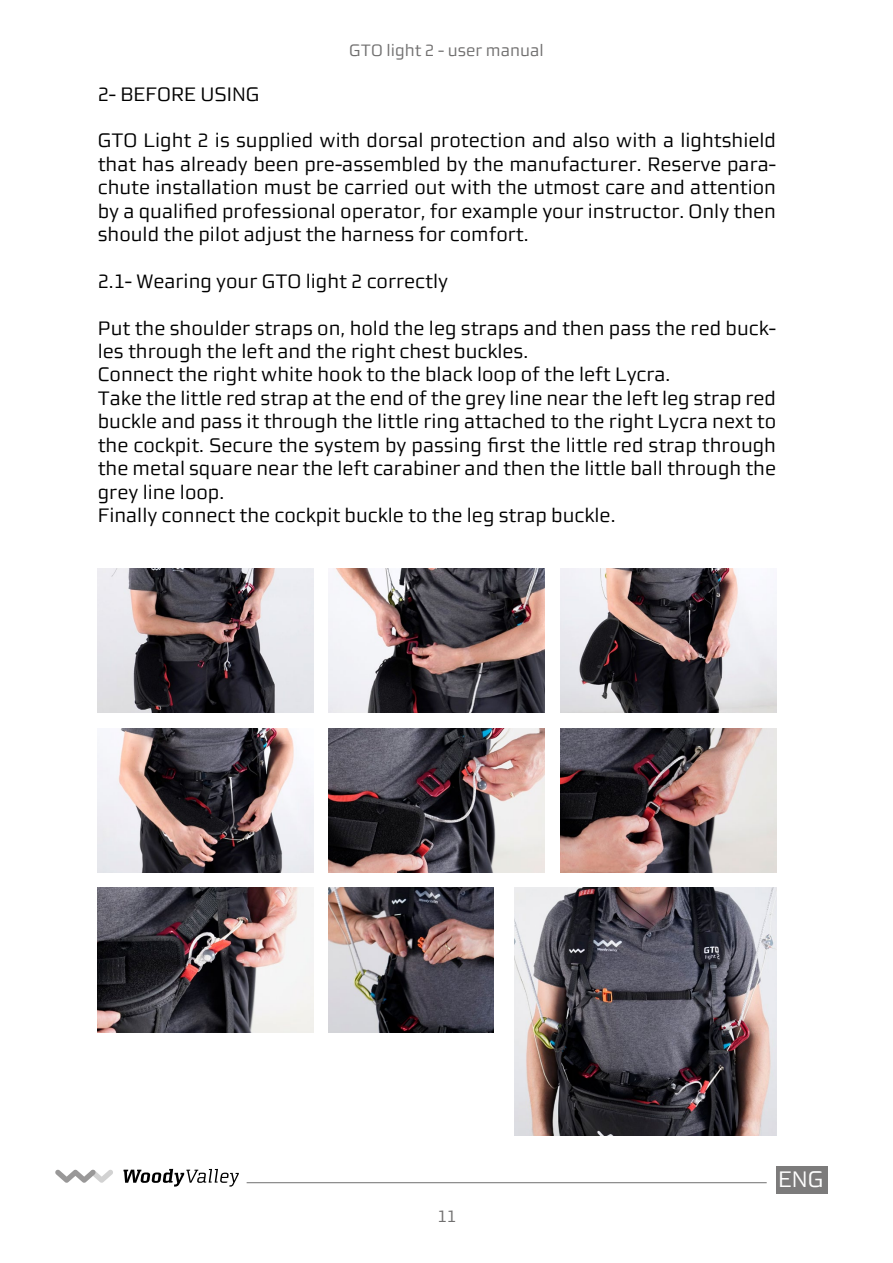
<style>
.page{position:relative;width:893px;height:1263px;background:#fff}
.page>*{position:absolute;margin:0;border:0;box-sizing:border-box;transform-origin:0 0}
.t1{font:22.5px "Morgan Sans Lining";color:#fff}
.t2{font:19.5px/23.4px "Morgan Sans Lining";color:#000;text-align:justify}
.t3{font:16.5px "Morgan Sans Lining";color:#706f6f}
</style>
<div class="page">
<hr style="left:247px;top:1182px;width:520px;height:1px;background:#706f6f">
<svg style="left:123px;top:1169px;width:116px;height:17px"></svg>
<svg style="left:55px;top:1169px;width:58px;height:14px"></svg>
<div style="left:776px;top:1166px;width:51px;height:28px;background:#7c7b7b"></div>
<img style="left:98px;top:568px;width:216px;height:145px">
<img style="left:98px;top:728px;width:216px;height:144px">
<img style="left:328px;top:888px;width:165px;height:144px">
<img style="left:328px;top:568px;width:216px;height:145px">
<img style="left:328px;top:728px;width:216px;height:144px">
<img style="left:560px;top:568px;width:216px;height:145px">
<img style="left:560px;top:728px;width:216px;height:144px">
<img style="left:98px;top:888px;width:216px;height:144px">
<img style="left:514px;top:888px;width:262px;height:247px">
<p class="t3" style="left:349px;top:41px;width:196px">GTO light 2 - user manual</p>
<p class="t2" style="left:98px;top:82px;width:163px">2- BEFORE USING</p>
<p class="t2" style="left:98px;top:129px;width:680px">GTO Light 2 is supplied with dorsal protection and also with a lightshield that has already been pre-assembled by the manufacturer. Reserve para&shy;chute installation must be carried out with the utmost care and attention by a qualified professional operator, for example your instructor. Only then should the pilot adjust the harness for comfort.</p>
<p class="t2" style="left:98px;top:269px;width:352px">2.1- Wearing your GTO light 2 correctly</p>
<p class="t2" style="left:98px;top:316px;width:680px;text-align:left">Put the shoulder straps on, hold the leg straps and then pass the red buck&shy;les through the left and the right chest buckles.<br>Connect the right white hook to the black loop of the left Lycra.<br>Take the little red strap at the end of the grey line near the left leg strap red buckle and pass it through the little ring attached to the right Lycra next to the cockpit. Secure the system by passing first the little red strap through the metal square near the left carabiner and then the little ball through the grey line loop.<br>Finally connect the cockpit buckle to the leg strap buckle.</p>
<p class="t3" style="left:437px;top:1207px;width:20px">11</p>
<p class="t1" style="left:778px;top:1166px;width:47px">ENG</p>
</div>
